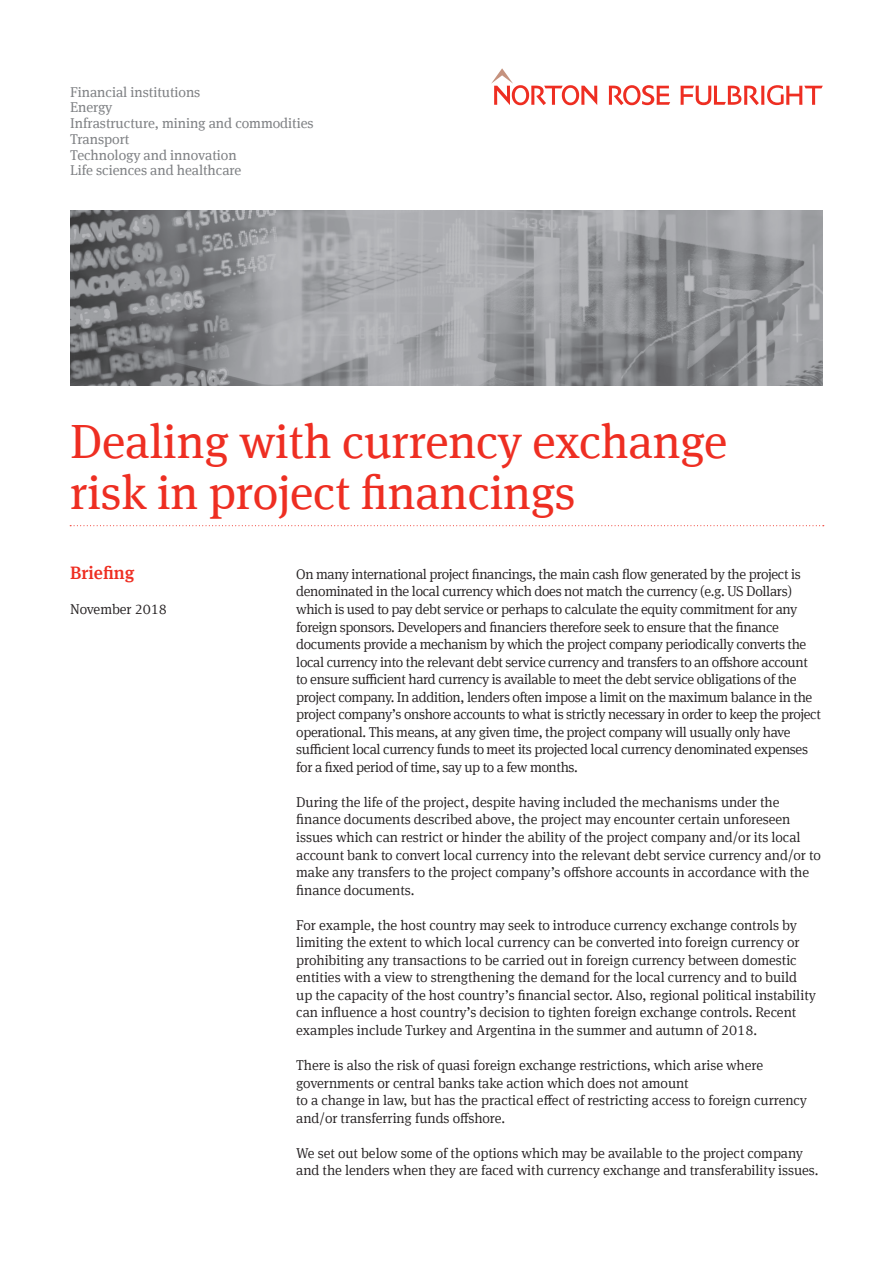
<style>
.page{position:relative;width:893px;height:1263px;background:#fff}
.page>*{position:absolute;margin:0;border:0;box-sizing:border-box;transform-origin:0 0}
.Main_heading_1{font:48px/51px "Meta Serif Offc Pro";letter-spacing:-.005em;color:#ee2e22}
.Header_1{font:500 18px "Meta Serif Offc Pro";color:#ee2e22}
.Body{font:300 14.25px/17.5px "Meta Serif Offc Pro";letter-spacing:-.015em;color:#231f20}
.t1{font:14.25px/15.8px "Meta Serif Offc Pro";letter-spacing:-.005em;color:#808285}
</style>
<div class="page">
<svg style="left:491px;top:68px;width:106px;height:37px"></svg>
<svg style="left:609px;top:85px;width:61px;height:20px"></svg>
<svg style="left:681px;top:85px;width:142px;height:20px"></svg>
<img style="left:70px;top:210px;width:753px;height:176px">
<svg style="left:70px;top:525px;width:754px;height:1px"></svg>
<p class="t1" style="left:70px;top:83px;width:245px">Financial institutions<br>Energy<br>Infrastructure, mining and commodities<br>Transport<br>Technology and innovation<br>Life sciences and healthcare</p>
<p class="Main_heading_1" style="left:70px;top:413px;width:659px">Dealing with currency exchange risk in project financings</p>
<p class="Header_1" style="left:70px;top:559px;width:66px">Briefing</p>
<p class="Body" style="left:70px;top:599px;width:98px">November 2018</p>
<p class="Body" style="left:296px;top:564px;width:526px">On many international project financings, the main cash flow generated by the project is denominated in the local currency which does not match the currency (e.g. US Dollars) which is used to pay debt service or perhaps to calculate the equity commitment for any foreign sponsors. Developers and financiers therefore seek to ensure that the finance documents provide a mechanism by which the project company periodically converts the local currency into the relevant debt service currency and transfers to an offshore account to ensure sufficient hard currency is available to meet the debt service obligations of the project company. In addition, lenders often impose a limit on the maximum balance in the project company’s onshore accounts to what is strictly necessary in order to keep the project operational. This means, at any given time, the project company will usually only have sufficient local currency funds to meet its projected local currency denominated expenses for a fixed period of time, say up to a few months.</p>
<p class="Body" style="left:296px;top:792px;width:526px">During the life of the project, despite having included the mechanisms under the finance documents described above, the project may encounter certain unforeseen issues which can restrict or hinder the ability of the project company and/or its local account bank to convert local currency into the relevant debt service currency and/or to make any transfers to the project company’s offshore accounts in accordance with the finance documents.</p>
<p class="Body" style="left:296px;top:915px;width:521px">For example, the host country may seek to introduce currency exchange controls by limiting the extent to which local currency can be converted into foreign currency or prohibiting any transactions to be carried out in foreign currency between domestic entities with a view to strengthening the demand for the local currency and to build up the capacity of the host country’s financial sector. Also, regional political instability can influence a host country’s decision to tighten foreign exchange controls. Recent examples include Turkey and Argentina in the summer and autumn of 2018.</p>
<p class="Body" style="left:296px;top:1056px;width:512px">There is also the risk of quasi foreign exchange restrictions, which arise where governments or central banks take action which does not amount<br>to a change in law, but has the practical effect of restricting access to foreign currency and/or transferring funds offshore.</p>
<p class="Body" style="left:296px;top:1143px;width:524px">We set out below some of the options which may be available to the project company and the lenders when they are faced with currency exchange and transferability issues.</p>
</div>
